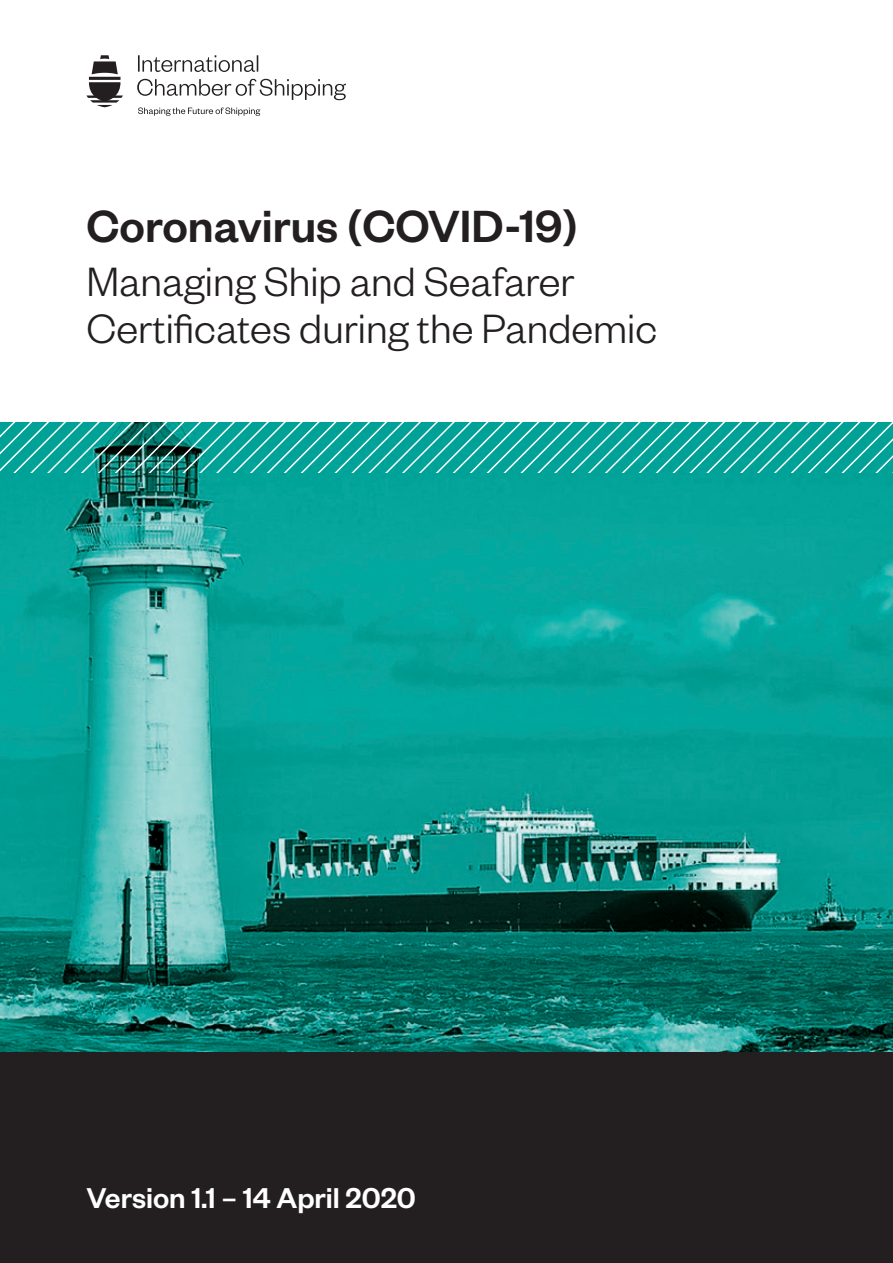
<style>
.page{position:relative;width:893px;height:1263px;background:#fff}
.page>*{position:absolute;margin:0;border:0;box-sizing:border-box;transform-origin:0 0}
.t1{font:500 49.5px "Founders Grotesk";color:#231f20}
.t2{font:300 45px/46.5px "Founders Grotesk";color:#231f20}
.t3{font:500 31.5px "Founders Grotesk";color:#fff}
</style>
<div class="page">
<img style="left:0;top:472px;width:893px;height:580px">
<svg style="left:0;top:422px;width:893px;height:50px;background:#21a79e"></svg>
<svg style="left:138px;top:107px;width:122px;height:9px"></svg>
<svg style="left:86px;top:55px;width:37px;height:52px"></svg>
<svg style="left:138px;top:55px;width:120px;height:17px"></svg>
<svg style="left:137px;top:79px;width:209px;height:21px"></svg>
<div style="left:0;top:1052px;width:893px;height:211px;background:#231f20"></div>
<p class="t1" style="left:86px;top:195px;width:493px">Coronavirus (COVID-19)</p>
<p class="t2" style="left:86px;top:256px;width:572px">Managing Ship and Seafarer<br>Certificates during the Pandemic</p>
<p class="t3" style="left:86px;top:1178px;width:331px">Version 1.1 – 14 April 2020</p>
</div>
